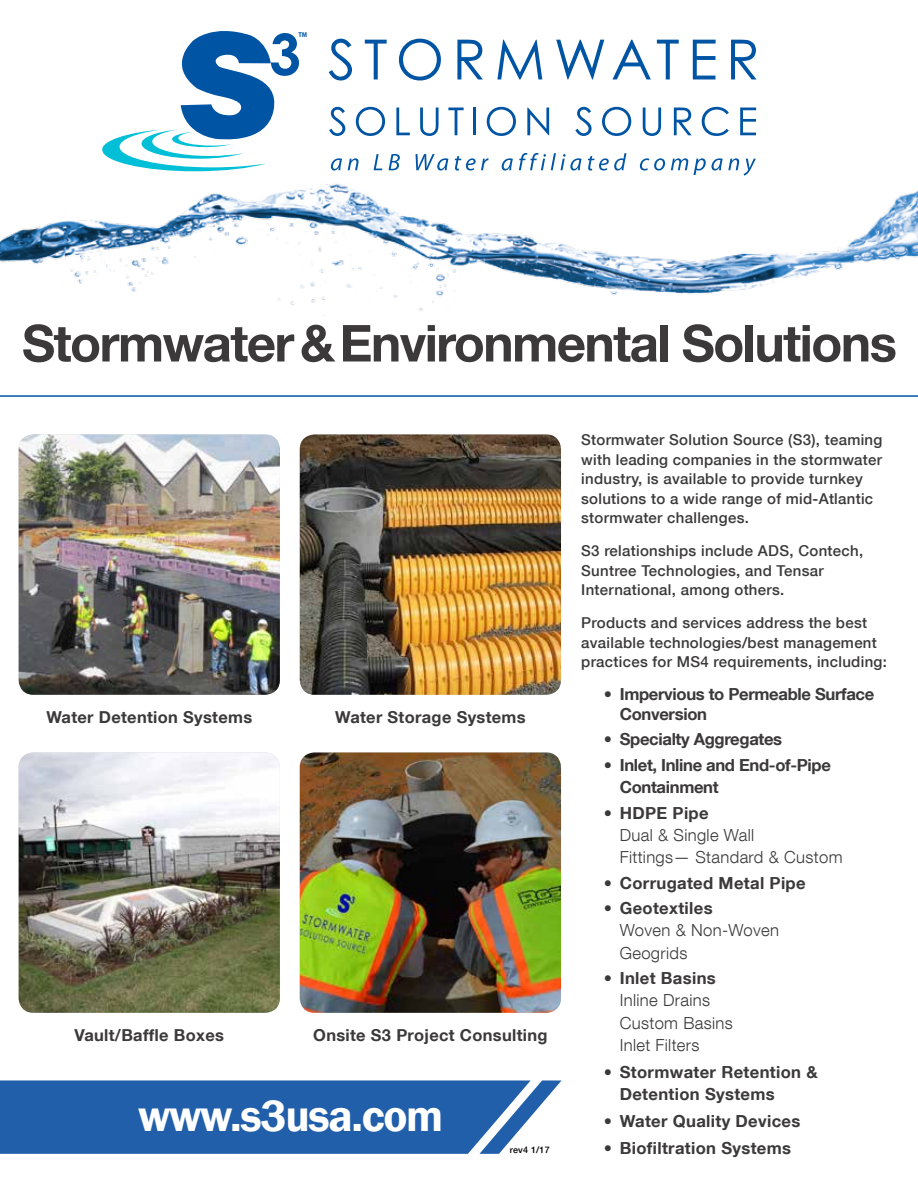
<style>
.page{position:relative;width:918px;height:1188px;background:#fff}
.page>*{position:absolute;margin:0;border:0;box-sizing:border-box;transform-origin:0 0}
.t1{font:700 51px "Helvetica Neue LT Com";letter-spacing:-.03em;color:#3b3939}
.t2{font:600 45px "Franklin Gothic";letter-spacing:-.03em;color:#fff}
.t3{font:300 16.65px/22.2px "Helvetica Neue LT Com";letter-spacing:.02em;color:#3b3939}
.t4{font:700 16.65px/22.5px "Helvetica Neue LT Com";letter-spacing:.02em;color:#3b3939}
.t5{font:700 16.65px/19.5px "Helvetica Neue LT Com";letter-spacing:-.02em;color:#3b3939}
.t6{font:700 16.5px "Helvetica Neue LT Com";letter-spacing:.02em;color:#3b3939}
.t7{font:500 15px/19.5px "Helvetica Neue LT Com";letter-spacing:.02em;color:#3b3939}
.t8{font:500 9px "Helvetica Neue LT Com";letter-spacing:.02em;color:#000}
.t9{font:700 7.05px "Myriad Pro";color:#0054a4;scale:.9 1}
.s1{font-weight:500;font-size:16.5px}
.s2{font-weight:700}
</style>
<div class="page">
<img style="left:0;top:166px;width:918px;height:150px">
<img style="left:300px;top:434px;width:261px;height:261px">
<hr style="left:0;top:395px;width:918px;height:2px;background:#0054a4">
<img style="left:19px;top:434px;width:261px;height:261px">
<img style="left:19px;top:752px;width:261px;height:261px">
<img style="left:300px;top:752px;width:261px;height:261px">
<svg style="left:329px;top:39px;width:23px;height:41px"></svg>
<svg style="left:365px;top:40px;width:22px;height:39px"></svg>
<svg style="left:399px;top:39px;width:42px;height:41px"></svg>
<svg style="left:457px;top:40px;width:26px;height:39px"></svg>
<svg style="left:497px;top:40px;width:45px;height:39px"></svg>
<svg style="left:556px;top:40px;width:48px;height:39px"></svg>
<svg style="left:612px;top:40px;width:39px;height:39px"></svg>
<svg style="left:657px;top:40px;width:22px;height:39px"></svg>
<svg style="left:693px;top:40px;width:23px;height:39px"></svg>
<svg style="left:731px;top:40px;width:25px;height:39px"></svg>
<svg style="left:329px;top:107px;width:16px;height:29px"></svg>
<svg style="left:356px;top:107px;width:29px;height:29px"></svg>
<svg style="left:396px;top:108px;width:14px;height:27px"></svg>
<svg style="left:420px;top:108px;width:19px;height:28px"></svg>
<svg style="left:448px;top:108px;width:16px;height:27px"></svg>
<hr style="left:473px;top:108px;width:3px;height:27px;background:#0054a4">
<svg style="left:487px;top:107px;width:29px;height:29px"></svg>
<svg style="left:527px;top:108px;width:22px;height:27px"></svg>
<svg style="left:575px;top:107px;width:17px;height:29px"></svg>
<svg style="left:602px;top:107px;width:29px;height:29px"></svg>
<svg style="left:643px;top:108px;width:18px;height:28px"></svg>
<svg style="left:674px;top:108px;width:18px;height:27px"></svg>
<svg style="left:702px;top:107px;width:27px;height:29px"></svg>
<svg style="left:740px;top:108px;width:16px;height:27px"></svg>
<svg style="left:102px;top:31px;width:197px;height:140px"></svg>
<svg style="left:331px;top:158px;width:11px;height:13px"></svg>
<svg style="left:348px;top:158px;width:11px;height:12px"></svg>
<svg style="left:374px;top:154px;width:8px;height:16px"></svg>
<svg style="left:389px;top:154px;width:11px;height:16px"></svg>
<svg style="left:416px;top:154px;width:32px;height:17px"></svg>
<svg style="left:455px;top:156px;width:34px;height:15px"></svg>
<svg style="left:502px;top:158px;width:11px;height:13px"></svg>
<svg style="left:519px;top:153px;width:63px;height:18px"></svg>
<svg style="left:588px;top:153px;width:38px;height:18px"></svg>
<svg style="left:640px;top:158px;width:25px;height:13px"></svg>
<svg style="left:671px;top:158px;width:35px;height:17px"></svg>
<svg style="left:712px;top:158px;width:44px;height:18px"></svg>
<svg style="left:0;top:1080px;width:562px;height:74px;background:#336cb1"></svg>
<p class="t9" style="left:299px;top:30px;width:11px">TM</p>
<h1 class="t1" style="left:22px;top:311px;width:876px">Stormwater&amp;Environmental Solutions</h1>
<p class="t6" style="left:46px;top:707px;width:207px">Water Detention Systems</p>
<p class="t6" style="left:335px;top:707px;width:192px">Water Storage Systems</p>
<p class="t6" style="left:75px;top:1025px;width:151px">Vault/Baffle Boxes</p>
<p class="t6" style="left:313px;top:1025px;width:236px">Onsite S3 Project Consulting</p>
<h2 class="t2" style="left:138px;top:1088px;width:307px">www.s3usa.com</h2>
<p class="t8" style="left:510px;top:1144px;width:41px">rev4 1/17</p>
<p class="t7" style="left:581px;top:430px;width:303px">Stormwater Solution Source (S3), teaming with leading companies in the stormwater industry, is available to provide turnkey solutions to a wide range of mid-Atlantic stormwater challenges.</p>
<p class="t7" style="left:581px;top:541px;width:284px">S3 relationships include ADS, Contech,<br>Suntree Technologies, and Tensar<br>International, among others.</p>
<p class="t7" style="left:581px;top:613px;width:307px">Products and services address the best available technologies/best management practices for MS4 requirements, including:</p>
<p class="t5" style="left:620px;top:684px;width:256px;text-indent:-16px"><span class="s1">•</span> Impervious to Permeable Surface<br>Conversion</p>
<p class="t5" style="left:604px;top:729px;width:180px"><span class="s1">•</span> Specialty Aggregates</p>
<p class="t5" style="left:620px;top:753px;width:213px;line-height:22.5px;text-indent:-16px"><span class="s1">•</span> Inlet, Inline and End-of-Pipe<br>Containment</p>
<p class="t3" style="left:620px;top:802px;width:224px;text-indent:-16px"><span class="s1">•</span> <span class="s2">HDPE Pipe<br></span>Dual &amp; Single Wall<br>Fittings— Standard &amp; Custom</p>
<p class="t4" style="left:604px;top:871px;width:203px"><span class="s1">•</span> Corrugated Metal Pipe</p>
<p class="t3" style="left:620px;top:897px;width:161px;text-indent:-16px"><span class="s1">•</span> <span class="s2">Geotextiles<br></span>Woven &amp; Non-Woven<br>Geogrids</p>
<p class="t3" style="left:620px;top:967px;width:115px;text-indent:-16px"><span class="s1">•</span> <span class="s2">Inlet Basins<br></span>Inline Drains<br>Custom Basins<br>Inlet Filters</p>
<p class="t4" style="left:620px;top:1060px;width:199px;text-indent:-16px"><span class="s1">•</span> Stormwater Retention &amp;<br>Detention Systems</p>
<p class="t4" style="left:604px;top:1110px;width:198px"><span class="s1">•</span> Water Quality Devices</p>
<p class="t4" style="left:604px;top:1137px;width:189px"><span class="s1">•</span> Biofiltration Systems</p>
</div>
